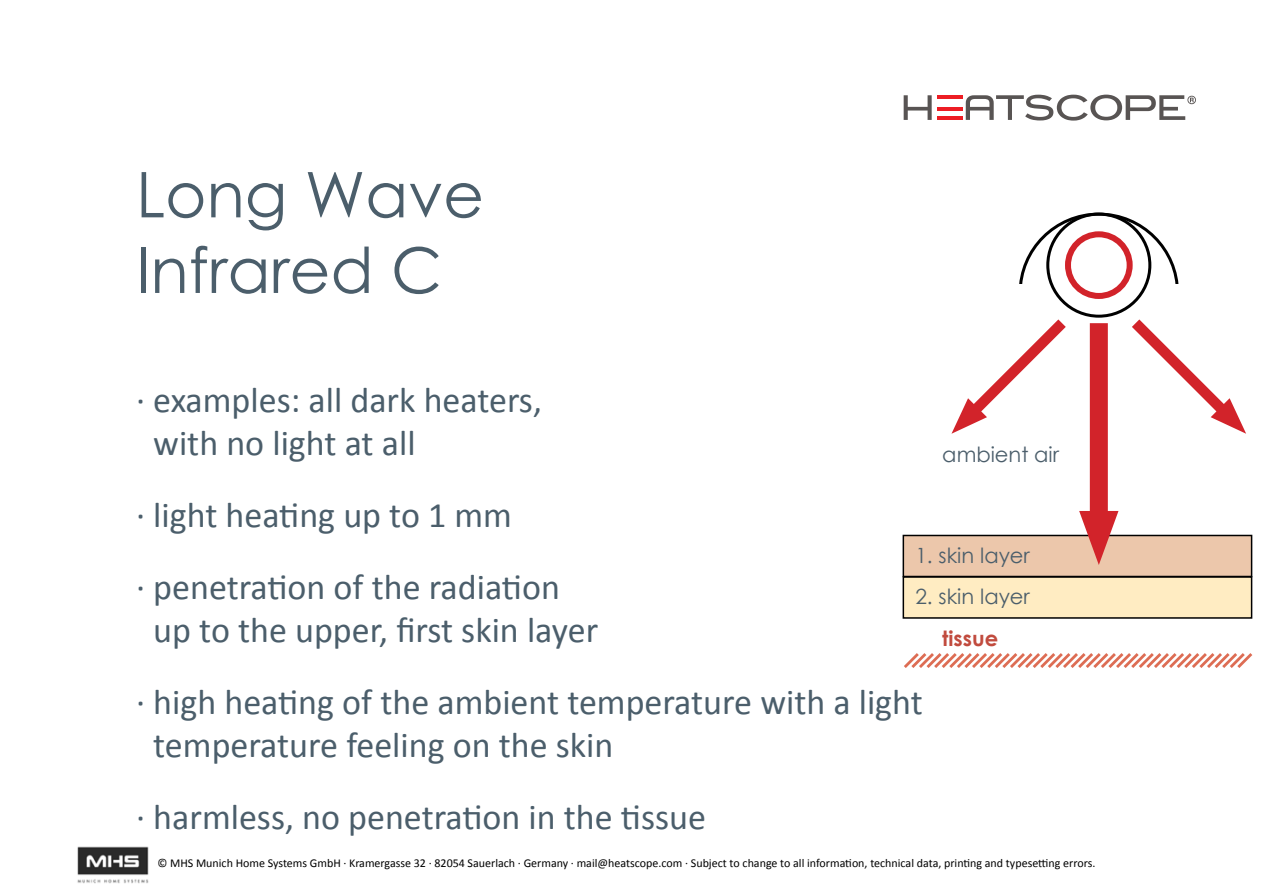
<style>
.page{position:relative;width:1263px;height:893px;background:#fff}
.page>*{position:absolute;margin:0;border:0;box-sizing:border-box;transform-origin:0 0}
.t1{font:63px/75.6px "Century Gothic";color:#4b5e6b}
.t2{font:36px/72px "Calibri";color:#4b5e6b}
.t3{font:21px "Century Gothic";color:#4b5e6b}
.t4{font:700 21px "Century Gothic";color:#c14b3e}
.t5{font:12px "Calibri";color:#000}
</style>
<div class="page">
<svg style="left:904px;top:95px;width:292px;height:26px"></svg>
<hr style="left:937px;top:116px;width:26px;height:4px;background:#ed1d24">
<hr style="left:937px;top:107px;width:26px;height:4px;background:#ed1d24">
<hr style="left:937px;top:95px;width:26px;height:4px;background:#ed1d24">
<div style="left:1065px;top:231px;width:68px;height:68px;border:6px solid #d2232a;border-radius:50%"></div>
<div style="left:1046px;top:213px;width:105px;height:105px;border:3px solid #000;border-radius:50%"></div>
<div style="left:903px;top:577px;width:348px;height:41px;background:#ffecc2"></div>
<div style="left:902px;top:576px;width:350px;height:43px;border:2px solid #000"></div>
<div style="left:903px;top:535px;width:348px;height:41px;background:#ecc7ab"></div>
<div style="left:902px;top:535px;width:350px;height:42px;border:2px solid #000"></div>
<div style="left:1090px;top:323px;width:18px;height:210px;background:#d2232a"></div>
<svg style="left:1079px;top:511px;width:39px;height:54px"></svg>
<svg style="left:951px;top:308px;width:126px;height:126px"></svg>
<svg style="left:1121px;top:308px;width:125px;height:126px"></svg>
<svg style="left:904px;top:653px;width:349px;height:15px"></svg>
<img style="left:77px;top:846px;width:72px;height:38px">
<h1 class="t1" style="left:136px;top:156px;width:350px">Long Wave<br>Infrared C</h1>
<p class="t2" style="left:153px;top:378px;width:390px;line-height:43.2px;text-indent:-17px">· examples: all dark heaters, with no light at all</p>
<p class="t3" style="left:942px;top:440px;width:118px">ambient air</p>
<p class="t2" style="left:136px;top:479px;width:425px">· light heating up to 1 mm<br>· penetration of the radiation</p>
<p class="t2" style="left:136px;top:594px;width:788px;text-indent:17px">up to the upper, first skin layer<br>· high heating of the ambient temperature with a light</p>
<p class="t2" style="left:136px;top:710px;width:571px;text-indent:17px">temperature feeling on the skin<br>· harmless, no penetration in the tissue</p>
<p class="t3" style="left:915px;top:540px;width:116px">1. skin layer</p>
<p class="t3" style="left:915px;top:582px;width:116px">2. skin layer</p>
<p class="t4" style="left:942px;top:622px;width:57px">tissue</p>
<p class="t5" style="left:157px;top:855px;width:939px">© MHS Munich Home Systems GmbH · Kramergasse 32 · 82054 Sauerlach · Germany · mail@heatscope.com · Subject to change to all information, technical data, printing and typesetting errors.</p>
</div>
